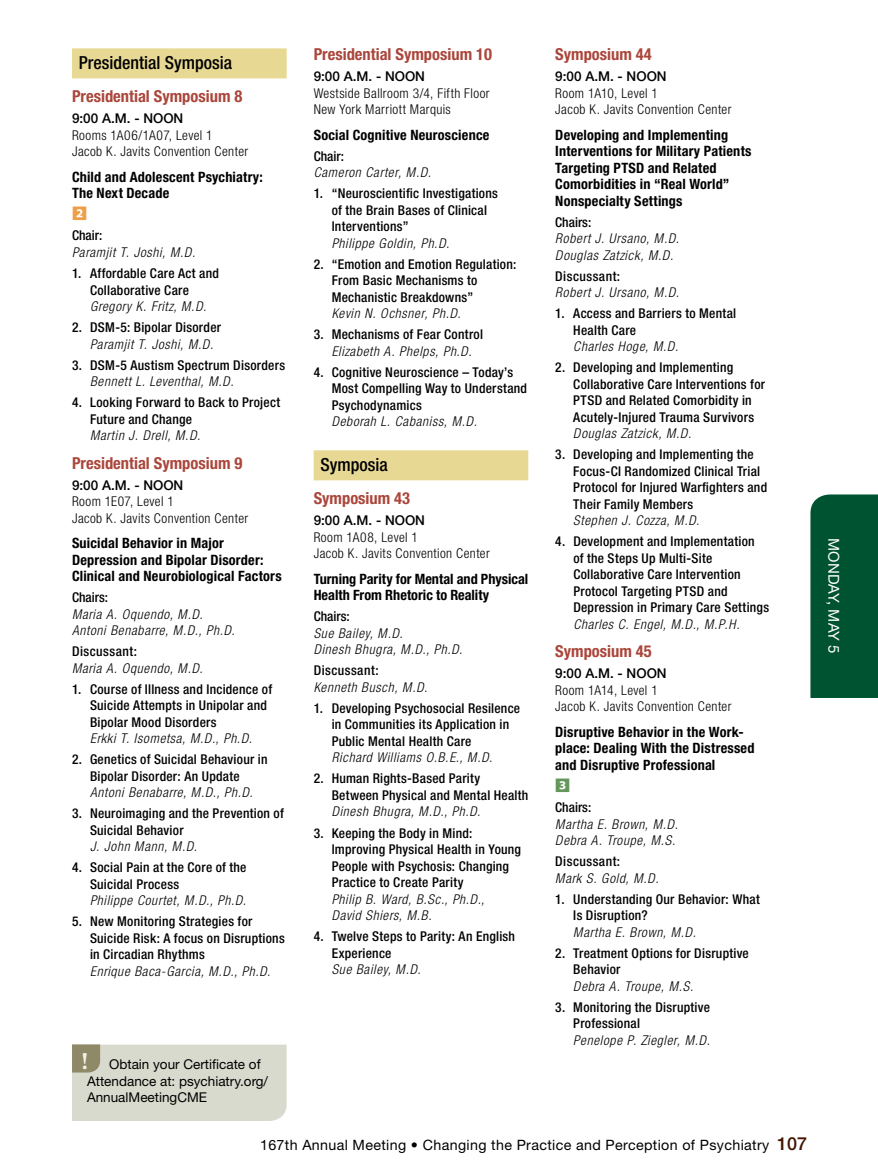
<style>
.page{position:relative;width:878px;height:1175px;background:#fff}
.page>*{position:absolute;margin:0;border:0;box-sizing:border-box;transform-origin:0 0}
.t1{font:700 24px "Minion Pro";color:#f2f1e6}
.t2{font:500 condensed 18px "Helvetica Neue LT Std";color:#000}
.t3{font:700 condensed 16.5px "Helvetica Neue LT Std";color:#aa463b}
.t4{font:15px "Helvetica Neue LT Std";letter-spacing:.005em;color:#fff}
.t5{font:800 15px "Koz Go Pro";color:#ed9e47}
.t6{font:800 15px "Koz Go Pro";color:#63975b}
.t7{font:700 condensed 14.25px/16.5px "Helvetica Neue LT Std";letter-spacing:.01em;color:#000}
.t8{font:14.25px "Helvetica Neue LT Std";letter-spacing:.025em;color:#000}
.t9{font:500 condensed 13.5px/16.5px "Helvetica Neue LT Std";letter-spacing:.02em;color:#000}
.t10{font:italic 300 condensed 13.5px/16.5px "Helvetica Neue LT Std";letter-spacing:.05em;color:#000}
.t11{font:300 condensed 13.5px/16.5px "Helvetica Neue LT Std";letter-spacing:.03em;color:#000}
.t12{font:500 13.5px "Helvetica Neue LT Std";color:#000}
.t13{font:13.5px/16.5px "Helvetica Neue LT Std";color:#000}
.s1{font-weight:500;font-size:18px;color:#411500}
</style>
<div class="page">
<div style="left:72px;top:48px;width:214px;height:30px;background:#e7d893"></div>
<div style="left:314px;top:450px;width:214px;height:30px;background:#e7d893"></div>
<div style="left:72px;top:1044px;width:214px;height:76px;background:#d8dacd"></div>
<div style="left:810px;top:494px;width:68px;height:204px;background:#005331"></div>
<h2 class="t2" style="left:79px;top:52px;width:155px">Presidential Symposia</h2>
<p class="t3" style="left:72px;top:87px;width:172px">Presidential Symposium 8</p>
<p class="t12" style="left:72px;top:111px;width:113px">9:00 A.M. - NOON</p>
<p class="t11" style="left:72px;top:127px;width:178px">Rooms 1A06/1A07, Level 1<br>Jacob K. Javits Convention Center</p>
<p class="t7" style="left:72px;top:168px;width:192px">Child and Adolescent Psychiatry:<br>The Next Decade</p>
<p class="t5" style="left:72px;top:204px;width:16px">2</p>
<p class="t9" style="left:72px;top:227px;width:32px">Chair:</p>
<p class="t10" style="left:72px;top:244px;width:125px">Paramjit T. Joshi, M.D.</p>
<p class="t9" style="left:90px;top:265px;width:130px;text-indent:-18px">1. Affordable Care Act and<br>Collaborative Care</p>
<p class="t10" style="left:90px;top:298px;width:118px">Gregory K. Fritz, M.D.</p>
<p class="t9" style="left:72px;top:319px;width:150px">2. DSM-5: Bipolar Disorder</p>
<p class="t10" style="left:90px;top:336px;width:125px">Paramjit T. Joshi, M.D.</p>
<p class="t9" style="left:72px;top:356px;width:215px">3. DSM-5 Austism Spectrum Disorders</p>
<p class="t10" style="left:90px;top:373px;width:145px">Bennett L. Leventhal, M.D.</p>
<p class="t9" style="left:90px;top:394px;width:191px;text-indent:-18px">4. Looking Forward to Back to Project<br>Future and Change</p>
<p class="t10" style="left:90px;top:427px;width:112px">Martin J. Drell, M.D.</p>
<p class="t3" style="left:72px;top:453px;width:172px">Presidential Symposium 9</p>
<p class="t12" style="left:72px;top:477px;width:113px">9:00 A.M. - NOON</p>
<p class="t11" style="left:72px;top:493px;width:178px">Room 1E07, Level 1<br>Jacob K. Javits Convention Center</p>
<p class="t7" style="left:72px;top:534px;width:211px">Suicidal Behavior in Major<br>Depression and Bipolar Disorder:<br>Clinical and Neurobiological Factors</p>
<p class="t9" style="left:72px;top:589px;width:37px">Chairs:</p>
<p class="t10" style="left:72px;top:606px;width:164px">Maria A. Oquendo, M.D.<br>Antoni Benabarre, M.D., Ph.D.</p>
<p class="t9" style="left:72px;top:643px;width:66px">Discussant:</p>
<p class="t10" style="left:72px;top:660px;width:132px">Maria A. Oquendo, M.D.</p>
<p class="t9" style="left:90px;top:680px;width:184px;text-indent:-18px">1. Course of Illness and Incidence of<br>Suicide Attempts in Unipolar and<br>Bipolar Mood Disorders</p>
<p class="t10" style="left:90px;top:730px;width:163px">Erkki T. Isometsa, M.D., Ph.D.</p>
<p class="t9" style="left:90px;top:751px;width:179px;text-indent:-18px">2. Genetics of Suicidal Behaviour in<br>Bipolar Disorder: An Update</p>
<p class="t10" style="left:90px;top:784px;width:164px">Antoni Benabarre, M.D., Ph.D.</p>
<p class="t9" style="left:90px;top:805px;width:195px;text-indent:-18px">3. Neuroimaging and the Prevention of<br>Suicidal Behavior</p>
<p class="t10" style="left:90px;top:838px;width:109px">J. John Mann, M.D.</p>
<p class="t9" style="left:90px;top:859px;width:158px;text-indent:-18px">4. Social Pain at the Core of the<br>Suicidal Process</p>
<p class="t10" style="left:90px;top:892px;width:158px">Philippe Courtet, M.D., Ph.D.</p>
<p class="t9" style="left:90px;top:913px;width:196px;text-indent:-18px">5. New Monitoring Strategies for<br>Suicide Risk: A focus on Disruptions in Circadian Rhythms</p>
<p class="t10" style="left:90px;top:963px;width:182px">Enrique Baca-Garcia, M.D., Ph.D.</p>
<h1 class="t1" style="left:81px;top:1046px;width:8px">!</h1>
<p class="t13" style="left:87px;top:1056px;width:182px;text-indent:22px">Obtain your Certificate of<br>Attendance at: psychiatry.org/<br>AnnualMeetingCME</p>
<p class="t3" style="left:314px;top:44px;width:180px">Presidential Symposium 10</p>
<p class="t12" style="left:314px;top:68px;width:113px">9:00 A.M. - NOON</p>
<p class="t11" style="left:314px;top:85px;width:177px">Westside Ballroom 3/4, Fifth Floor<br>New York Marriott Marquis</p>
<p class="t7" style="left:314px;top:126px;width:177px">Social Cognitive Neuroscience</p>
<p class="t9" style="left:314px;top:147px;width:32px">Chair:</p>
<p class="t10" style="left:314px;top:164px;width:119px">Cameron Carter, M.D.</p>
<p class="t9" style="left:331px;top:185px;width:168px;text-indent:-18px">1. “Neuroscientific Investigations of the Brain Bases of Clinical<br>Interventions”</p>
<p class="t10" style="left:331px;top:235px;width:119px">Philippe Goldin, Ph.D.</p>
<p class="t9" style="left:331px;top:255px;width:186px;text-indent:-18px">2. “Emotion and Emotion Regulation:<br>From Basic Mechanisms to<br>Mechanistic Breakdowns”</p>
<p class="t10" style="left:331px;top:305px;width:131px">Kevin N. Ochsner, Ph.D.</p>
<p class="t9" style="left:314px;top:326px;width:171px">3. Mechanisms of Fear Control</p>
<p class="t10" style="left:331px;top:343px;width:141px">Elizabeth A. Phelps, Ph.D.</p>
<p class="t9" style="left:332px;top:363px;width:197px;text-indent:-18px">4. Cognitive Neuroscience – Today’s<br>Most Compelling Way to Understand<br>Psychodynamics</p>
<p class="t10" style="left:332px;top:413px;width:147px">Deborah L. Cabaniss, M.D.</p>
<h2 class="t2" style="left:320px;top:454px;width:69px">Symposia</h2>
<p class="t3" style="left:314px;top:488px;width:98px">Symposium 43</p>
<p class="t12" style="left:314px;top:512px;width:113px">9:00 A.M. - NOON</p>
<p class="t11" style="left:314px;top:529px;width:178px">Room 1A08, Level 1<br>Jacob K. Javits Convention Center</p>
<p class="t7" style="left:314px;top:570px;width:216px">Turning Parity for Mental and Physical<br>Health From Rhetoric to Reality</p>
<p class="t9" style="left:314px;top:608px;width:37px">Chairs:</p>
<p class="t10" style="left:314px;top:625px;width:150px">Sue Bailey, M.D.<br>Dinesh Bhugra, M.D., Ph.D.</p>
<p class="t9" style="left:314px;top:662px;width:66px">Discussant:</p>
<p class="t10" style="left:314px;top:679px;width:115px">Kenneth Busch, M.D.</p>
<p class="t9" style="left:331px;top:699px;width:190px;text-indent:-18px">1. Developing Psychosocial Resilence in Communities its Application in<br>Public Mental Health Care</p>
<p class="t10" style="left:331px;top:749px;width:162px">Richard Williams O.B.E., M.D.</p>
<p class="t9" style="left:331px;top:770px;width:198px;text-indent:-18px">2. Human Rights-Based Parity<br>Between Physical and Mental Health</p>
<p class="t10" style="left:331px;top:803px;width:150px">Dinesh Bhugra, M.D., Ph.D.</p>
<p class="t9" style="left:331px;top:824px;width:191px;text-indent:-18px">3. Keeping the Body in Mind:<br>Improving Physical Health in Young<br>People with Psychosis: Changing<br>Practice to Create Parity</p>
<p class="t10" style="left:331px;top:890px;width:154px">Philip B. Ward, B.Sc., Ph.D.,<br>David Shiers, M.B.</p>
<p class="t9" style="left:331px;top:927px;width:185px;text-indent:-18px">4. Twelve Steps to Parity: An English<br>Experience</p>
<p class="t10" style="left:331px;top:961px;width:91px">Sue Bailey, M.D.</p>
<p class="t3" style="left:555px;top:44px;width:98px">Symposium 44</p>
<p class="t12" style="left:555px;top:68px;width:113px">9:00 A.M. - NOON</p>
<p class="t11" style="left:555px;top:85px;width:178px">Room 1A10, Level 1<br>Jacob K. Javits Convention Center</p>
<p class="t7" style="left:555px;top:126px;width:198px">Developing and Implementing<br>Interventions for Military Patients<br>Targeting PTSD and Related<br>Comorbidities in “Real World”<br>Nonspecialty Settings</p>
<p class="t9" style="left:555px;top:213px;width:37px">Chairs:</p>
<p class="t10" style="left:555px;top:230px;width:125px">Robert J. Ursano, M.D.<br>Douglas Zatzick, M.D.</p>
<p class="t9" style="left:555px;top:267px;width:66px">Discussant:</p>
<p class="t10" style="left:555px;top:284px;width:125px">Robert J. Ursano, M.D.</p>
<p class="t9" style="left:573px;top:305px;width:164px;text-indent:-18px">1. Access and Barriers to Mental<br>Health Care</p>
<p class="t10" style="left:573px;top:338px;width:106px">Charles Hoge, M.D.</p>
<p class="t9" style="left:573px;top:359px;width:193px;text-indent:-18px">2. Developing and Implementing Collaborative Care Interventions for PTSD and Related Comorbidity in Acutely-Injured Trauma Survivors</p>
<p class="t10" style="left:573px;top:425px;width:119px">Douglas Zatzick, M.D.</p>
<p class="t9" style="left:573px;top:446px;width:195px;text-indent:-18px">3. Developing and Implementing the<br>Focus-CI Randomized Clinical Trial<br>Protocol for Injured Warfighters and<br>Their Family Members</p>
<p class="t10" style="left:573px;top:512px;width:128px">Stephen J. Cozza, M.D.</p>
<p class="t9" style="left:573px;top:533px;width:197px;text-indent:-18px">4. Development and Implementation<br>of the Steps Up Multi-Site<br>Collaborative Care Intervention<br>Protocol Targeting PTSD and<br>Depression in Primary Care Settings</p>
<p class="t10" style="left:573px;top:616px;width:168px">Charles C. Engel, M.D., M.P.H.</p>
<p class="t3" style="left:555px;top:641px;width:98px">Symposium 45</p>
<p class="t12" style="left:555px;top:665px;width:113px">9:00 A.M. - NOON</p>
<p class="t11" style="left:555px;top:682px;width:178px">Room 1A14, Level 1<br>Jacob K. Javits Convention Center</p>
<p class="t7" style="left:555px;top:723px;width:201px">Disruptive Behavior in the Work&shy;place: Dealing With the Distressed and Disruptive Professional</p>
<p class="t6" style="left:555px;top:775px;width:16px">3</p>
<p class="t9" style="left:555px;top:798px;width:37px">Chairs:</p>
<p class="t10" style="left:555px;top:815px;width:124px">Martha E. Brown, M.D.<br>Debra A. Troupe, M.S.</p>
<p class="t9" style="left:555px;top:852px;width:66px">Discussant:</p>
<p class="t10" style="left:555px;top:869px;width:105px">Mark S. Gold, M.D.</p>
<p class="t9" style="left:573px;top:890px;width:188px;text-indent:-18px">1. Understanding Our Behavior: What<br>Is Disruption?</p>
<p class="t10" style="left:573px;top:923px;width:124px">Martha E. Brown, M.D.</p>
<p class="t9" style="left:573px;top:944px;width:177px;text-indent:-18px">2. Treatment Options for Disruptive<br>Behavior</p>
<p class="t10" style="left:573px;top:977px;width:122px">Debra A. Troupe, M.S.</p>
<p class="t9" style="left:573px;top:998px;width:138px;text-indent:-18px">3. Monitoring the Disruptive<br>Professional</p>
<p class="t10" style="left:573px;top:1031px;width:138px">Penelope P. Ziegler, M.D.</p>
<p class="t8" style="left:260px;top:1136px;width:548px">167th Annual Meeting • Changing the Practice and Perception of Psychiatry <span class="s1">107</span></p>
<p class="t4" style="left:842px;top:538px;width:117px;rotate:90deg">MONDAY, MAY 5</p>
</div>
